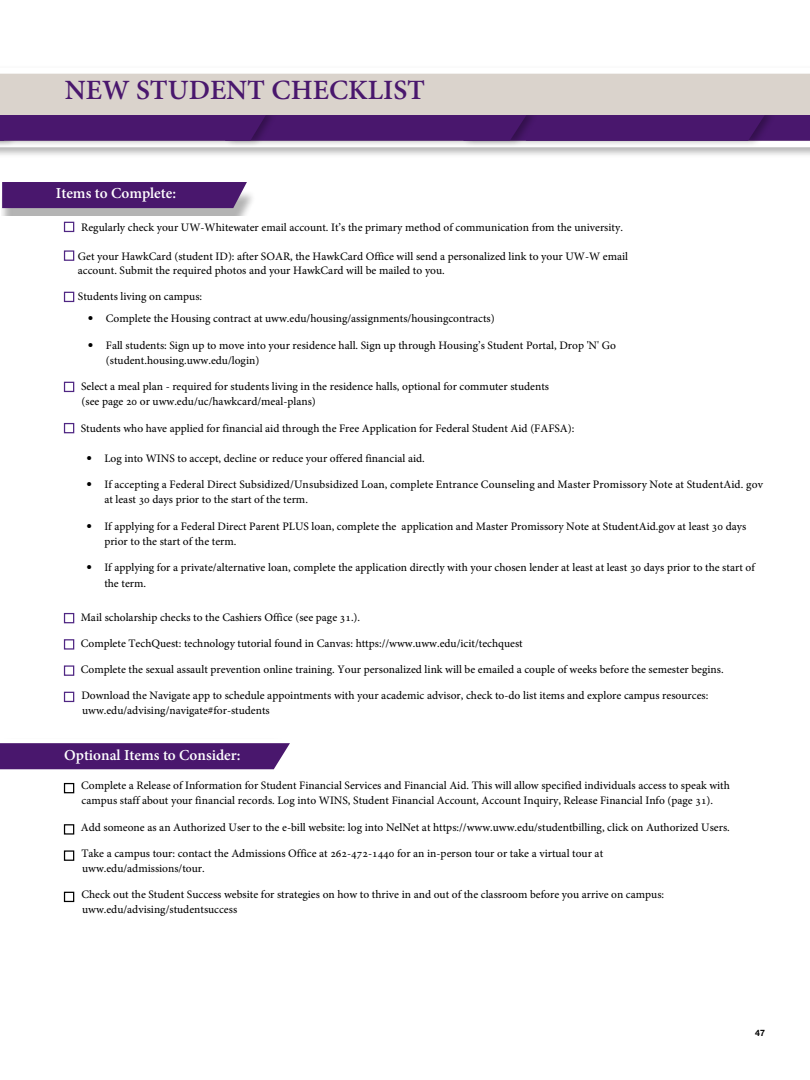
<style>
.page{position:relative;width:810px;height:1080px;background:#fff}
.page>*{position:absolute;margin:0;border:0;box-sizing:border-box;transform-origin:0 0}
.t1{font:700 27.5px "Adobe Hebrew";color:#49176d}
.t2{font:700 15px "Adobe Hebrew";color:#fff}
.t3{font:11.25px/15px "Adobe Hebrew";color:#000}
.t4{font:700 8.75px "Helvetica Neue";color:#000}
.s1{font-family:"Helvetica Neue";font-weight:300}
</style>
<div class="page">
<div style="left:0;top:65px;width:810px;height:93px;background:#000;opacity:.3"></div>
<svg style="left:0;top:67px;width:810px;height:80px"></svg>
<div style="left:462px;top:108px;width:314px;height:40px;background:#000;opacity:.3"></div>
<div style="left:224px;top:108px;width:314px;height:40px;background:#000;opacity:.3"></div>
<div style="left:0;top:108px;width:277px;height:40px;background:#000;opacity:.3"></div>
<div style="left:0;top:115px;width:810px;height:26px;background:#49176d"></div>
<div style="left:1px;top:175px;width:257px;height:40px;background:#000;opacity:.3"></div>
<div style="left:2px;top:182px;width:245px;height:26px;background:#49176d"></div>
<div style="left:0;top:739px;width:302px;height:40px;background:#000;opacity:.3"></div>
<div style="left:0;top:743px;width:290px;height:26px;background:#49176d"></div>
<div style="left:64px;top:222px;width:10px;height:10px;border:1px solid #4f2683"></div>
<div style="left:64px;top:250px;width:10px;height:11px;border:1px solid #4f2683"></div>
<div style="left:64px;top:382px;width:10px;height:10px;border:1px solid #4f2683"></div>
<div style="left:64px;top:423px;width:10px;height:10px;border:1px solid #4f2683"></div>
<div style="left:64px;top:613px;width:10px;height:10px;border:1px solid #4f2683"></div>
<div style="left:64px;top:639px;width:10px;height:11px;border:1px solid #4f2683"></div>
<div style="left:64px;top:665px;width:10px;height:11px;border:1px solid #4f2683"></div>
<div style="left:64px;top:692px;width:10px;height:10px;border:1px solid #4f2683"></div>
<div style="left:64px;top:783px;width:10px;height:10px;border:1px solid #000"></div>
<div style="left:64px;top:824px;width:10px;height:11px;border:1px solid #000"></div>
<div style="left:64px;top:850px;width:10px;height:11px;border:1px solid #000"></div>
<div style="left:64px;top:892px;width:10px;height:10px;border:1px solid #000"></div>
<div style="left:0;top:74px;width:810px;height:41px;background:#dad3cc"></div>
<div style="left:64px;top:292px;width:10px;height:10px;border:1px solid #4f2683"></div>
<h1 class="t1" style="left:65px;top:73px;width:362px">NEW STUDENT CHECKLIST</h1>
<h2 class="t2" style="left:56px;top:184px;width:122px">Items to Complete:</h2>
<p class="t3" style="left:81px;top:220px;width:543px">Regularly check your UW-Whitewater email account. It’s the primary method of communication from the university.</p>
<p class="t3" style="left:78px;top:249px;width:552px;line-height:14.6px">Get your HawkCard (student ID): after SOAR, the HawkCard Office will send a personalized link to your UW-W email account. Submit the required photos and your HawkCard will be mailed to you.</p>
<p class="t3" style="left:78px;top:289px;width:126px">Students living on campus:</p>
<p class="t3" style="left:88px;top:311px;width:408px"><span class="s1">•</span> Complete the Housing contract at uww.edu/housing/assignments/housingcontracts)</p>
<p class="t3" style="left:106px;top:337px;width:511px;text-indent:-18px"><span class="s1">•</span> Fall students: Sign up to move into your residence hall. Sign up through Housing’s Student Portal, Drop 'N' Go (student.housing.uww.edu/login)</p>
<p class="t3" style="left:81px;top:379px;width:469px">Select a meal plan - required for students living in the residence halls, optional for commuter students (see page 20 or uww.edu/uc/hawkcard/meal-plans)</p>
<p class="t3" style="left:81px;top:421px;width:495px">Students who have applied for financial aid through the Free Application for Federal Student Aid (FAFSA):</p>
<p class="t3" style="left:86px;top:451px;width:340px"><span class="s1">•</span> Log into WINS to accept, decline or reduce your offered financial aid.</p>
<p class="t3" style="left:104px;top:477px;width:660px;text-indent:-18px"><span class="s1">•</span> If accepting a Federal Direct Subsidized/Unsubsidized Loan, complete Entrance Counseling and Master Promissory Note at StudentAid. gov at least 30 days prior to the start of the term.</p>
<p class="t3" style="left:104px;top:519px;width:643px;text-indent:-18px"><span class="s1">•</span> If applying for a Federal Direct Parent PLUS loan, complete the application and Master Promissory Note at StudentAid.gov at least 30 days prior to the start of the term.</p>
<p class="t3" style="left:104px;top:559px;width:652px;line-height:16.2px;text-indent:-18px"><span class="s1">•</span> If applying for a private/alternative loan, complete the application directly with your chosen lender at least at least 30 days prior to the start of the term.</p>
<p class="t3" style="left:81px;top:610px;width:281px">Mail scholarship checks to the Cashiers Office (see page 31.).</p>
<p class="t3" style="left:81px;top:636px;width:443px">Complete TechQuest: technology tutorial found in Canvas: https://www.uww.edu/icit/techquest</p>
<p class="t3" style="left:81px;top:662px;width:644px">Complete the sexual assault prevention online training. Your personalized link will be emailed a couple of weeks before the semester begins.</p>
<p class="t3" style="left:81px;top:688px;width:628px">Download the Navigate app to schedule appointments with your academic advisor, check to-do list items and explore campus resources: uww.edu/advising/navigate#for-students</p>
<h2 class="t2" style="left:64px;top:746px;width:178px">Optional Items to Consider:</h2>
<p class="t3" style="left:81px;top:778px;width:650px">Complete a Release of Information for Student Financial Services and Financial Aid. This will allow specified individuals access to speak with campus staff about your financial records. Log into WINS, Student Financial Account, Account Inquiry, Release Financial Info (page 31).</p>
<p class="t3" style="left:81px;top:820px;width:651px">Add someone as an Authorized User to the e-bill website: log into NelNet at https://www.uww.edu/studentbilling, click on Authorized Users.</p>
<p class="t3" style="left:81px;top:846px;width:523px">Take a campus tour: contact the Admissions Office at 262-472-1440 for an in-person tour or take a virtual tour at uww.edu/admissions/tour.</p>
<p class="t3" style="left:81px;top:887px;width:584px">Check out the Student Success website for strategies on how to thrive in and out of the classroom before you arrive on campus: uww.edu/advising/studentsuccess</p>
<p class="t4" style="left:755px;top:1026px;width:11px">47</p>
</div>
